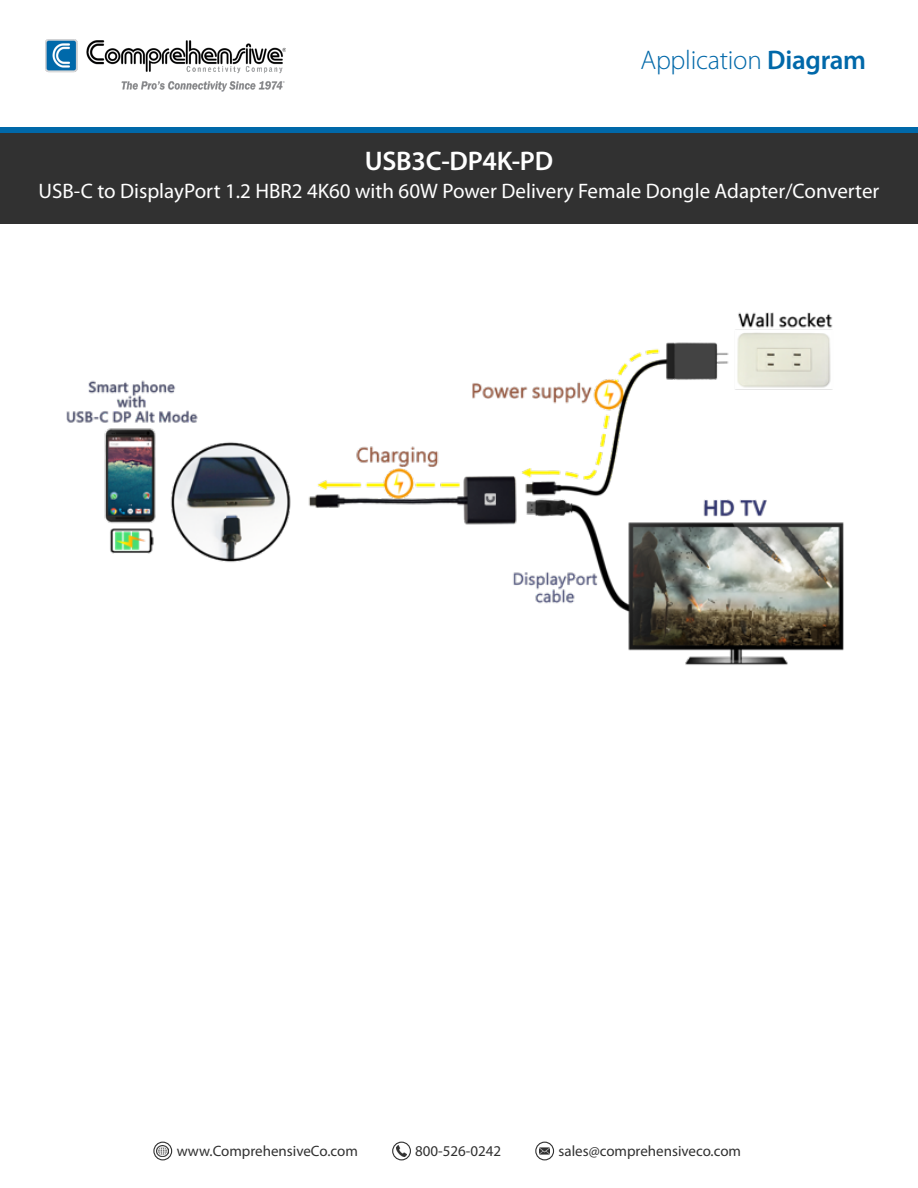
<style>
.page{position:relative;width:918px;height:1188px;background:#fff}
.page>*{position:absolute;margin:0;border:0;box-sizing:border-box;transform-origin:0 0}
.t1{font:300 27px "Myriad Pro";letter-spacing:-.01em;color:#0068a9}
.t2{font:600 27px "Myriad Pro";letter-spacing:-.01em;color:#fff}
.t3{font:21px "Myriad Pro";color:#fff}
.t4{font:15px "Myriad Pro";color:#313131}
.s1{font-weight:600}
</style>
<div class="page">
<div style="left:0;top:131px;width:918px;height:93px;background:#313131"></div>
<img style="left:66px;top:312px;width:778px;height:353px">
<img style="left:45px;top:40px;width:240px;height:52px">
<div style="left:153px;top:1142px;width:19px;height:18px;border:1px solid #313131;border-radius:50%"></div>
<div style="left:392px;top:1142px;width:19px;height:18px;border:1px solid #313131;border-radius:50%"></div>
<div style="left:535px;top:1142px;width:19px;height:18px;border:1px solid #313131;border-radius:50%"></div>
<svg style="left:157px;top:1145px;width:12px;height:12px"></svg>
<svg style="left:396px;top:1146px;width:11px;height:10px"></svg>
<svg style="left:540px;top:1147px;width:10px;height:8px"></svg>
<div style="left:0;top:128px;width:918px;height:5px;background:#0068a9"></div>
<p class="t2" style="left:365px;top:144px;width:190px">USB3C-DP4K-PD</p>
<p class="t1" style="left:640px;top:46px;width:227px">Application <span class="s1">Diagram</span></p>
<p class="t3" style="left:39px;top:178px;width:842px">USB-C to DisplayPort 1.2 HBR2 4K60 with 60W Power Delivery Female Dongle Adapter/Converter</p>
<p class="t4" style="left:177px;top:1142px;width:183px">www.ComprehensiveCo.com</p>
<p class="t4" style="left:415px;top:1142px;width:88px">800-526-0242</p>
<p class="t4" style="left:559px;top:1142px;width:184px">sales@comprehensiveco.com</p>
</div>
